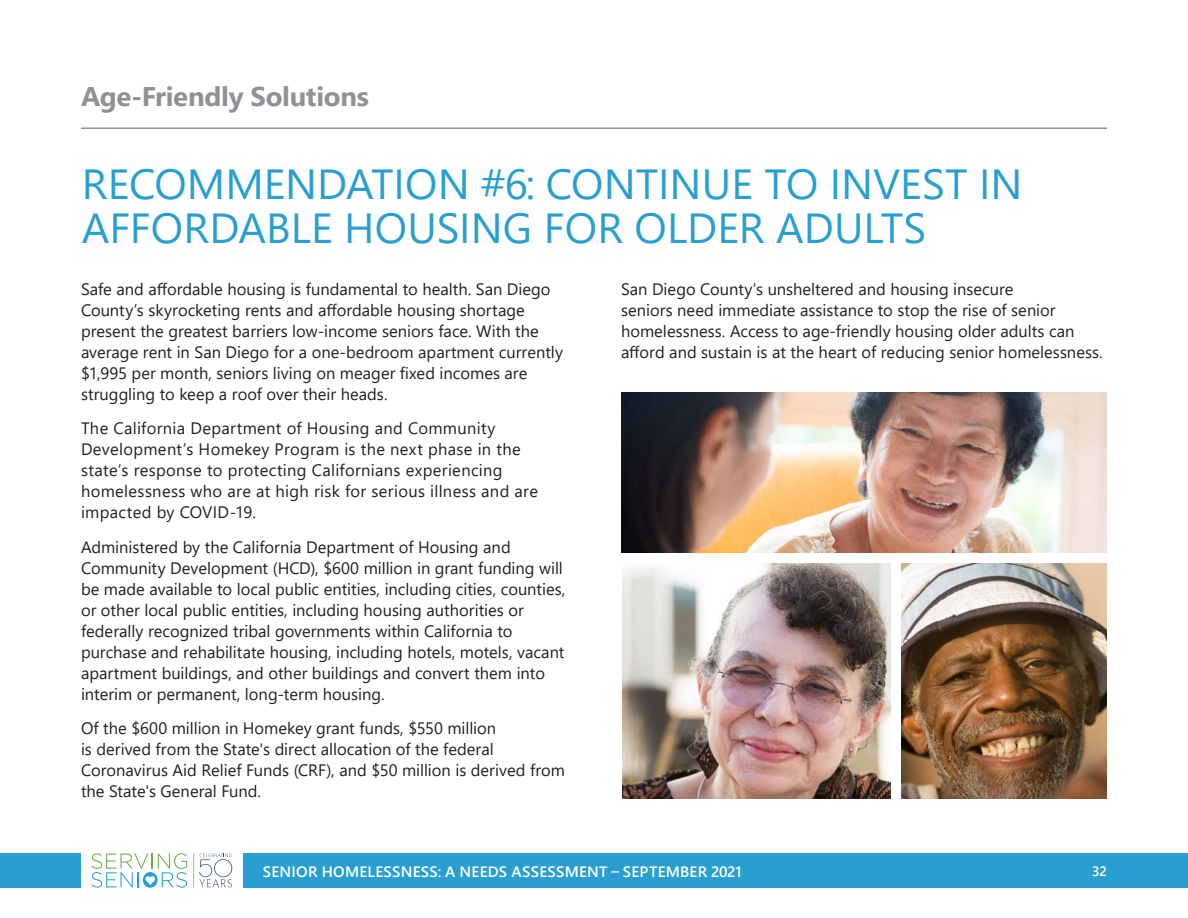
<style>
.page{position:relative;width:1188px;height:918px;background:#fff}
.page>*{position:absolute;margin:0;border:0;box-sizing:border-box;transform-origin:0 0}
.t1{font:42px/43.5px "Segoe UI";color:#289fd0}
.t2{font:700 27px "Segoe UI";letter-spacing:-.01em;color:#8f9194}
.t3{font:16.5px/21px "Segoe UI";color:#231f20}
.t4{font:16.5px/21px "Segoe UI";letter-spacing:.02em;color:#231f20}
.t5{font:600 15px "Segoe UI";letter-spacing:.015em;color:#fff}
.t6{font:600 13.5px "Segoe UI";color:#fff}
</style>
<div class="page">
<svg style="left:91px;top:853px;width:96px;height:35px"></svg>
<hr style="left:193px;top:853px;width:1px;height:35px;background:#b2b3b7">
<svg style="left:199px;top:853px;width:33px;height:34px"></svg>
<div style="left:0;top:853px;width:81px;height:35px;background:#289fd0"></div>
<div style="left:243px;top:853px;width:945px;height:35px;background:#289fd0"></div>
<hr style="left:81px;top:128px;width:1026px;height:1px;background:#8f9194">
<img style="left:621px;top:393px;width:486px;height:160px">
<img style="left:622px;top:563px;width:269px;height:235px">
<img style="left:901px;top:563px;width:206px;height:235px">
<p class="t2" style="left:81px;top:71px;width:290px">Age-Friendly Solutions</p>
<p class="t1" style="left:82px;top:159px;width:942px">RECOMMENDATION #6: CONTINUE TO INVEST IN<br>AFFORDABLE HOUSING FOR OLDER ADULTS</p>
<p class="t3" style="left:81px;top:277px;width:484px">Safe and affordable housing is fundamental to health. San Diego County’s skyrocketing rents and affordable housing shortage present the greatest barriers low-income seniors face. With the average rent in San Diego for a one-bedroom apartment currently $1,995 per month, seniors living on meager fixed incomes are struggling to keep a roof over their heads.</p>
<p class="t4" style="left:81px;top:416px;width:459px">The California Department of Housing and Community Development’s Homekey Program is the next phase in the state’s response to protecting Californians experiencing homelessness who are at high risk for serious illness and are impacted by COVID-19.</p>
<p class="t3" style="left:81px;top:535px;width:486px">Administered by the California Department of Housing and Community Development (HCD), $600 million in grant funding will be made available to local public entities, including cities, counties, or other local public entities, including housing authorities or federally recognized tribal governments within California to purchase and rehabilitate housing, including hotels, motels, vacant apartment buildings, and other buildings and convert them into interim or permanent, long-term housing.</p>
<p class="t3" style="left:81px;top:716px;width:486px">Of the $600 million in Homekey grant funds, $550 million<br>is derived from the State's direct allocation of the federal Coronavirus Aid Relief Funds (CRF), and $50 million is derived from the State's General Fund.</p>
<p class="t3" style="left:621px;top:277px;width:483px">San Diego County’s unsheltered and housing insecure<br>seniors need immediate assistance to stop the rise of senior homelessness. Access to age-friendly housing older adults can afford and sustain is at the heart of reducing senior homelessness.</p>
<p class="t5" style="left:263px;top:857px;width:480px">SENIOR HOMELESSNESS: A NEEDS ASSESSMENT – SEPTEMBER 2021</p>
<p class="t6" style="left:1092px;top:859px;width:16px">32</p>
</div>
